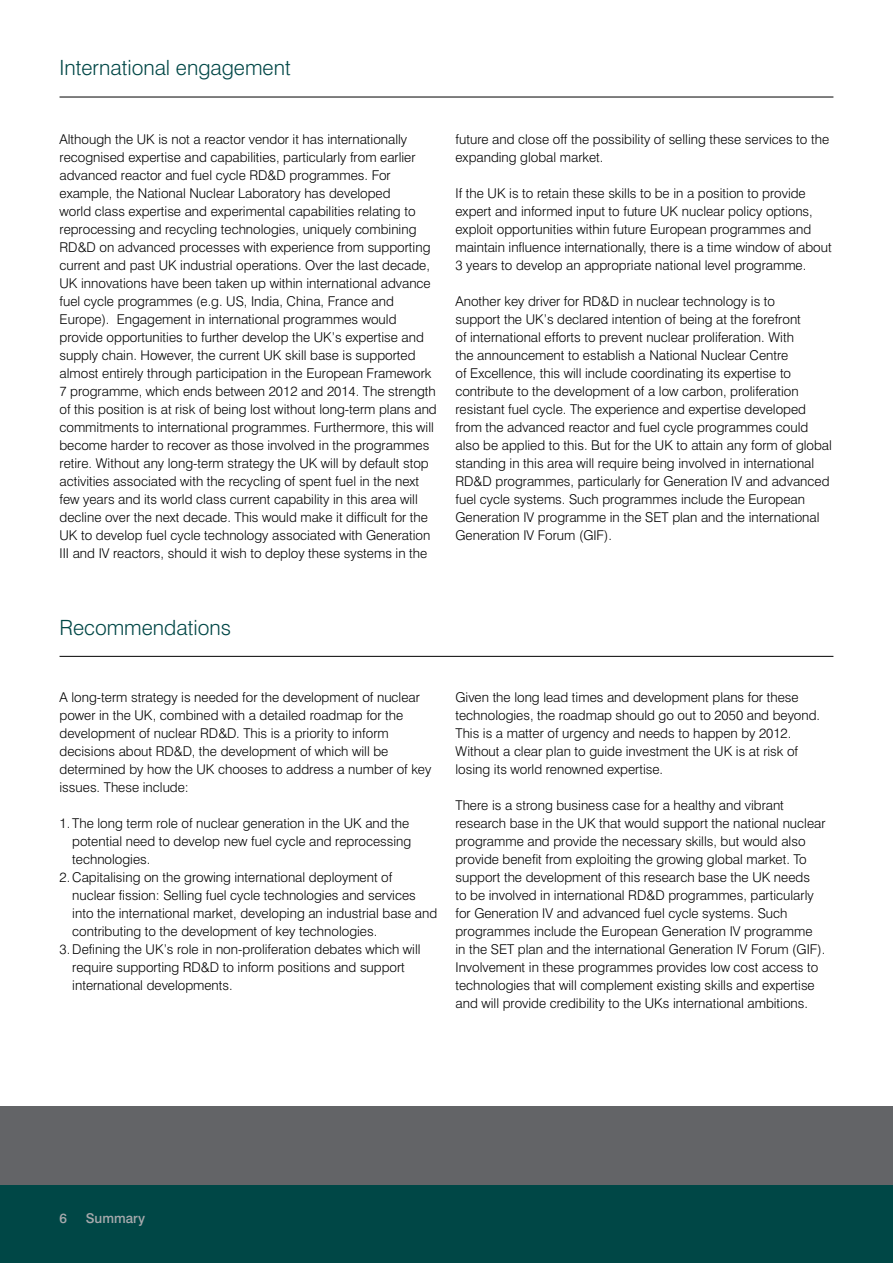
<style>
.page{position:relative;width:893px;height:1263px;background:#fff}
.page>*{position:absolute;margin:0;border:0;box-sizing:border-box;transform-origin:0 0}
.t1{font:300 21px "Swiss 721 BT";color:#004746}
.t2{font:300 13.5px/18px "Swiss 721 BT";color:#000}
.t3{font:500 13.5px "Swiss 721 BT";color:#a7a9ac}
</style>
<div class="page">
<div style="left:0;top:1185px;width:892px;height:78px;background:#004746"></div>
<div style="left:0;top:1106px;width:892px;height:79px;background:#636467"></div>
<hr style="left:60px;top:97px;width:773px;height:1px;background:#000">
<hr style="left:60px;top:656px;width:773px;height:1px;background:#000">
<h1 class="t1" style="left:60px;top:55px;width:233px">International engagement</h1>
<p class="t2" style="left:60px;top:130px;width:379px">Although the UK is not a reactor vendor it has internationally recognised expertise and capabilities, particularly from earlier advanced reactor and fuel cycle RD&amp;D programmes. For example, the National Nuclear Laboratory has developed<br>world class expertise and experimental capabilities relating to reprocessing and recycling technologies, uniquely combining RD&amp;D on advanced processes with experience from supporting current and past UK industrial operations. Over the last decade, UK innovations have been taken up within international advance fuel cycle programmes (e.g. US, India, China, France and Europe). Engagement in international programmes would provide opportunities to further develop the UK’s expertise and supply chain. However, the current UK skill base is supported almost entirely through participation in the European Framework 7 programme, which ends between 2012 and 2014. The strength of this position is at risk of being lost without long-term plans and commitments to international programmes. Furthermore, this will become harder to recover as those involved in the programmes retire. Without any long-term strategy the UK will by default stop activities associated with the recycling of spent fuel in the next few years and its world class current capability in this area will decline over the next decade. This would make it difficult for the UK to develop fuel cycle technology associated with Generation III and IV reactors, should it wish to deploy these systems in the</p>
<p class="t2" style="left:455px;top:130px;width:375px">future and close off the possibility of selling these services to the expanding global market.</p>
<p class="t2" style="left:455px;top:184px;width:378px">If the UK is to retain these skills to be in a position to provide expert and informed input to future UK nuclear policy options, exploit opportunities within future European programmes and maintain influence internationally, there is a time window of about 3 years to develop an appropriate national level programme.</p>
<p class="t2" style="left:455px;top:292px;width:378px">Another key driver for RD&amp;D in nuclear technology is to<br>support the UK’s declared intention of being at the forefront<br>of international efforts to prevent nuclear proliferation. With<br>the announcement to establish a National Nuclear Centre<br>of Excellence, this will include coordinating its expertise to contribute to the development of a low carbon, proliferation resistant fuel cycle. The experience and expertise developed from the advanced reactor and fuel cycle programmes could also be applied to this. But for the UK to attain any form of global standing in this area will require being involved in international RD&amp;D programmes, particularly for Generation IV and advanced fuel cycle systems. Such programmes include the European Generation IV programme in the SET plan and the international Generation IV Forum (GIF).</p>
<h1 class="t1" style="left:60px;top:614px;width:173px">Recommendations</h1>
<p class="t2" style="left:60px;top:688px;width:373px">A long-term strategy is needed for the development of nuclear power in the UK, combined with a detailed roadmap for the development of nuclear RD&amp;D. This is a priority to inform decisions about RD&amp;D, the development of which will be determined by how the UK chooses to address a number of key issues. These include:</p>
<p class="t2" style="left:60px;top:814px;width:351px">1. The long term role of nuclear generation in the UK and the</p>
<p class="t2" style="left:72px;top:832px;width:340px">potential need to develop new fuel cycle and reprocessing</p>
<p class="t2" style="left:72px;top:850px;width:80px">technologies.</p>
<p class="t2" style="left:60px;top:868px;width:334px">2.Capitalising on the growing international deployment of</p>
<p class="t2" style="left:72px;top:886px;width:345px">nuclear fission: Selling fuel cycle technologies and services</p>
<p class="t2" style="left:72px;top:904px;width:366px">into the international market, developing an industrial base and</p>
<p class="t2" style="left:72px;top:922px;width:307px">contributing to the development of key technologies.</p>
<p class="t2" style="left:60px;top:940px;width:363px">3.Defining the UK’s role in non-proliferation debates which will</p>
<p class="t2" style="left:72px;top:958px;width:334px">require supporting RD&amp;D to inform positions and support</p>
<p class="t2" style="left:72px;top:976px;width:162px">international developments.</p>
<p class="t2" style="left:455px;top:688px;width:366px">Given the long lead times and development plans for these technologies, the roadmap should go out to 2050 and beyond.<br>This is a matter of urgency and needs to happen by 2012.<br>Without a clear plan to guide investment the UK is at risk of losing its world renowned expertise.</p>
<p class="t2" style="left:455px;top:796px;width:372px">There is a strong business case for a healthy and vibrant research base in the UK that would support the national nuclear programme and provide the necessary skills, but would also provide benefit from exploiting the growing global market. To support the development of this research base the UK needs<br>to be involved in international RD&amp;D programmes, particularly for Generation IV and advanced fuel cycle systems. Such programmes include the European Generation IV programme in the SET plan and the international Generation IV Forum (GIF).<br>Involvement in these programmes provides low cost access to technologies that will complement existing skills and expertise and will provide credibility to the UKs international ambitions.</p>
<p class="t3" style="left:60px;top:1210px;width:9px">6</p>
<p class="t3" style="left:86px;top:1210px;width:61px">Summary</p>
</div>
